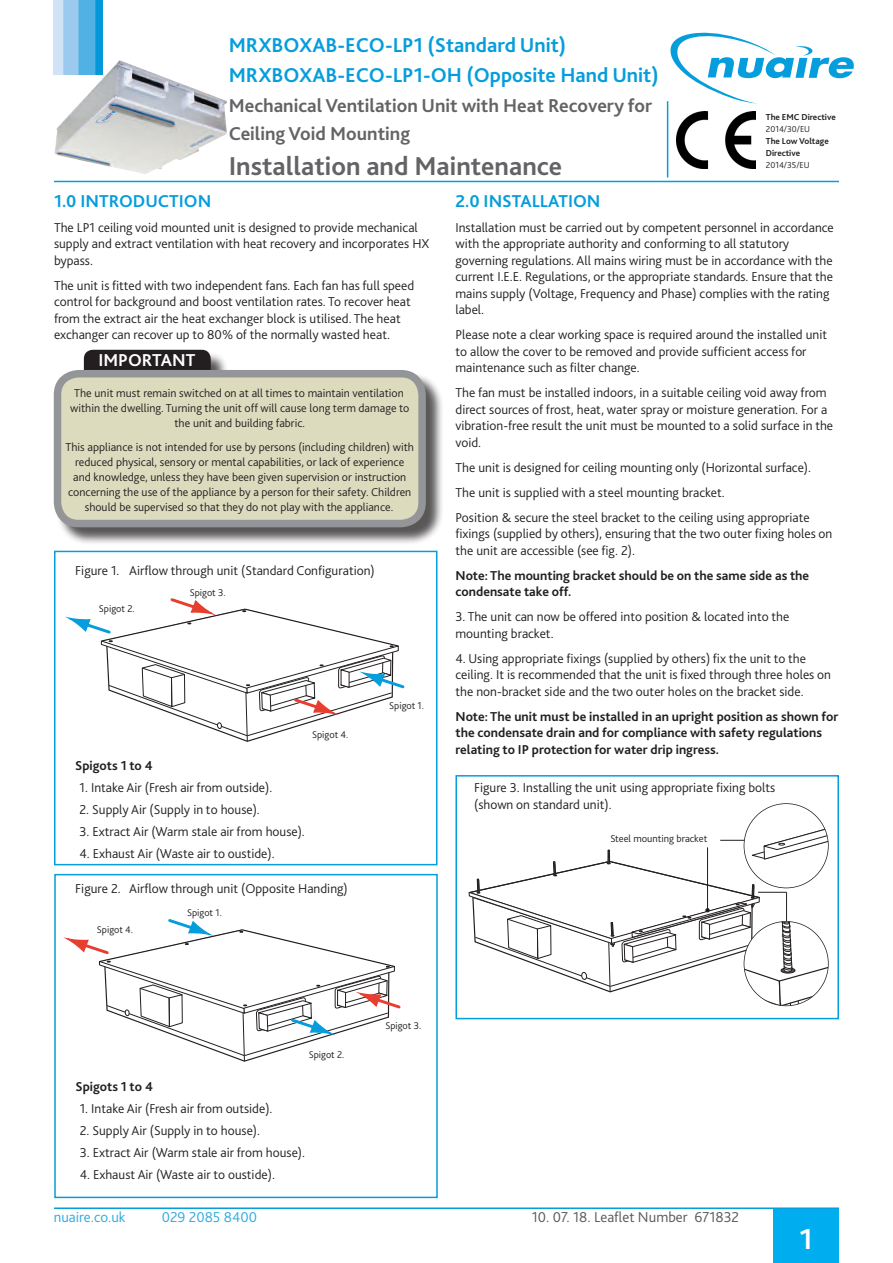
<style>
.page{position:relative;width:893px;height:1263px;background:#fff}
.page>*{position:absolute;margin:0;border:0;box-sizing:border-box;transform-origin:0 0}
.t1{font:700 30px "Bliss 2";color:#fff}
.t2{font:700 27px "Bliss 2";color:#636366}
.t3{font:700 21px/30px "Bliss 2";color:#069ddc}
.t4{font:700 19.5px/28.5px "Bliss 2";color:#636366}
.t5{font:700 18px "Bliss 2";color:#069ddc}
.Text__Bold{font:700 18px "Bliss 2";color:#fff}
.t6{font:300 15px "Bliss 2";color:#57585a}
.t7{font:300 15px "Bliss 2";color:#30aae1}
.Text{font:300 13.5px/16.5px "Bliss 2";color:#231f20}
.Text__Bold-2{font:700 13.5px/16.5px "Bliss 2";color:#231f20}
.t8{font:300 12px/15px "Bliss 2";color:#231f20;text-align:center}
.t9{font:300 10.5px "Bliss 2";color:#231f20}
.t10{font:300 10.35px "Bliss 2";color:#231f20}
.t11{font:300 10.2px "Bliss 2";color:#231f20}
.t12{font:700 9px/12px "Bliss 2";color:#231f20}
.t13{font:300 9px "Bliss 2";color:#231f20}
</style>
<div class="page">
<div style="left:773px;top:1209px;width:66px;height:54px;background:#00aeef"></div>
<img style="left:54px;top:0;width:49px;height:60px">
<hr style="left:54px;top:181px;width:785px;height:1px;background:#069ddc">
<img style="left:54px;top:60px;width:113px;height:114px">
<img style="left:676px;top:112px;width:80px;height:57px">
<hr style="left:667px;top:101px;width:1px;height:76px;background:#069ddc">
<hr style="left:54px;top:1207px;width:785px;height:2px;background:#069ddc">
<svg style="left:668px;top:32px;width:186px;height:72px"></svg>
<div style="left:54px;top:551px;width:383px;height:314px;border:2px solid #069ddc"></div>
<div style="left:54px;top:874px;width:384px;height:324px;border:2px solid #069ddc"></div>
<svg style="left:63px;top:919px;width:338px;height:143px"></svg>
<svg style="left:65px;top:598px;width:340px;height:144px"></svg>
<div style="left:56px;top:352px;width:389px;height:194px;background:#231f20;opacity:.75"></div>
<div style="left:84px;top:350px;width:127px;height:20px;background:#231f20"></div>
<div style="left:58px;top:374px;width:364px;height:149px;background:#dddbbe;border-radius:21px"></div>
<div style="left:54px;top:370px;width:372px;height:157px;border:8px solid #939598;border-radius:21px"></div>
<svg style="left:468px;top:803px;width:360px;height:204px"></svg>
<div style="left:744px;top:803px;width:85px;height:85px;border:2px solid #231f20;border-radius:50%"></div>
<div style="left:455px;top:775px;width:384px;height:244px;border:2px solid #069ddc"></div>
<h3 class="t3" style="left:229px;top:29px;width:431px">MRXBOXAB-ECO-LP1 (Standard Unit)<br>MRXBOXAB-ECO-LP1-OH (Opposite Hand Unit)</h3>
<h3 class="t4" style="left:229px;top:90px;width:425px">Mechanical Ventilation Unit with Heat Recovery for<br>Ceiling Void Mounting</h3>
<h2 class="t2" style="left:229px;top:149px;width:335px">Installation and Maintenance</h2>
<p class="t12" style="left:766px;top:111px;width:71px">The EMC Directive</p>
<p class="t13" style="left:766px;top:123px;width:46px">2014/30/EU</p>
<p class="t12" style="left:766px;top:135px;width:64px">The Low Voltage<br>Directive</p>
<p class="t13" style="left:766px;top:159px;width:45px">2014/35/EU</p>
<p class="t5" style="left:54px;top:189px;width:159px">1.0 INTRODUCTION</p>
<p class="Text" style="left:54px;top:218px;width:377px">The LP1 ceiling void mounted unit is designed to provide mechanical supply and extract ventilation with heat recovery and incorporates HX bypass.</p>
<p class="Text" style="left:54px;top:276px;width:362px">The unit is fitted with two independent fans. Each fan has full speed control for background and boost ventilation rates. To recover heat from the extract air the heat exchanger block is utilised. The heat exchanger can recover up to 80% of the normally wasted heat.</p>
<p class="Text__Bold" style="left:98px;top:349px;width:98px">IMPORTANT</p>
<p class="t8" style="left:70px;top:385px;width:341px">The unit must remain switched on at all times to maintain ventilation within the dwelling. Turning the unit off will cause long term damage to the unit and building fabric.</p>
<p class="t8" style="left:66px;top:439px;width:350px">This appliance is not intended for use by persons (including children) with reduced physical, sensory or mental capabilities, or lack of experience and knowledge, unless they have been given supervision or instruction concerning the use of the appliance by a person for their safety. Children should be supervised so that they do not play with the appliance.</p>
<p class="Text" style="left:75px;top:561px;width:301px">Figure 1. Airflow through unit (Standard Configuration)</p>
<p class="t10" style="left:99px;top:602px;width:37px">Spigot 2.</p>
<p class="t10" style="left:190px;top:586px;width:38px">Spigot 3.</p>
<p class="Text__Bold-2" style="left:75px;top:757px;width:79px">Spigots 1 to 4</p>
<p class="Text" style="left:80px;top:779px;width:194px">1. Intake Air (Fresh air from outside).</p>
<p class="Text" style="left:80px;top:801px;width:182px">2. Supply Air (Supply in to house).</p>
<p class="Text" style="left:80px;top:823px;width:227px">3. Extract Air (Warm stale air from house).</p>
<p class="Text" style="left:80px;top:845px;width:197px">4. Exhaust Air (Waste air to oustide).</p>
<p class="t10" style="left:312px;top:728px;width:38px">Spigot 4.</p>
<p class="Text" style="left:75px;top:880px;width:274px">Figure 2. Airflow through unit (Opposite Handing)</p>
<p class="t11" style="left:97px;top:923px;width:38px">Spigot 4.</p>
<p class="t11" style="left:187px;top:906px;width:36px">Spigot 1.</p>
<p class="t10" style="left:389px;top:699px;width:36px">Spigot 1.</p>
<p class="t5" style="left:455px;top:189px;width:146px">2.0 INSTALLATION</p>
<p class="Text" style="left:455px;top:218px;width:380px">Installation must be carried out by competent personnel in accordance with the appropriate authority and conforming to all statutory governing regulations. All mains wiring must be in accordance with the current I.E.E. Regulations, or the appropriate standards. Ensure that the mains supply (Voltage, Frequency and Phase) complies with the rating label.</p>
<p class="Text" style="left:455px;top:326px;width:373px">Please note a clear working space is required around the installed unit to allow the cover to be removed and provide sufficient access for maintenance such as filter change.</p>
<p class="Text" style="left:455px;top:384px;width:379px">The fan must be installed indoors, in a suitable ceiling void away from direct sources of frost, heat, water spray or moisture generation. For a vibration-free result the unit must be mounted to a solid surface in the void.</p>
<p class="Text" style="left:455px;top:458px;width:357px">The unit is designed for ceiling mounting only (Horizontal surface).</p>
<p class="Text" style="left:455px;top:483px;width:271px">The unit is supplied with a steel mounting bracket.</p>
<p class="Text" style="left:455px;top:508px;width:378px">Position &amp; secure the steel bracket to the ceiling using appropriate fixings (supplied by others), ensuring that the two outer fixing holes on the unit are accessible (see fig. 2).</p>
<p class="Text__Bold-2" style="left:455px;top:566px;width:355px">Note: The mounting bracket should be on the same side as the condensate take off.</p>
<p class="Text" style="left:455px;top:608px;width:335px">3. The unit can now be offered into position &amp; located into the mounting bracket.</p>
<p class="Text" style="left:455px;top:649px;width:377px">4. Using appropriate fixings (supplied by others) fix the unit to the ceiling. It is recommended that the unit is fixed through three holes on the non-bracket side and the two outer holes on the bracket side.</p>
<p class="Text__Bold-2" style="left:455px;top:707px;width:384px">Note: The unit must be installed in an upright position as shown for the condensate drain and for compliance with safety regulations relating to IP protection for water drip ingress.</p>
<p class="Text" style="left:474px;top:779px;width:303px">Figure 3. Installing the unit using appropriate fixing bolts (shown on standard unit).</p>
<p class="t9" style="left:610px;top:832px;width:98px">Steel mounting bracket</p>
<p class="t11" style="left:309px;top:1048px;width:37px">Spigot 2.</p>
<p class="Text__Bold-2" style="left:76px;top:1078px;width:79px">Spigots 1 to 4</p>
<p class="Text" style="left:80px;top:1100px;width:194px">1. Intake Air (Fresh air from outside).</p>
<p class="Text" style="left:80px;top:1122px;width:182px">2. Supply Air (Supply in to house).</p>
<p class="Text" style="left:80px;top:1144px;width:227px">3. Extract Air (Warm stale air from house).</p>
<p class="Text" style="left:80px;top:1166px;width:197px">4. Exhaust Air (Waste air to oustide).</p>
<p class="t11" style="left:385px;top:1019px;width:37px">Spigot 3.</p>
<p class="t7" style="left:54px;top:1208px;width:73px">nuaire.co.uk</p>
<p class="t7" style="left:162px;top:1208px;width:97px">029 2085 8400</p>
<p class="t6" style="left:532px;top:1208px;width:209px">10. 07. 18. Leaflet Number 671832</p>
<h1 class="t1" style="left:800px;top:1221px;width:15px">1</h1>
</div>
